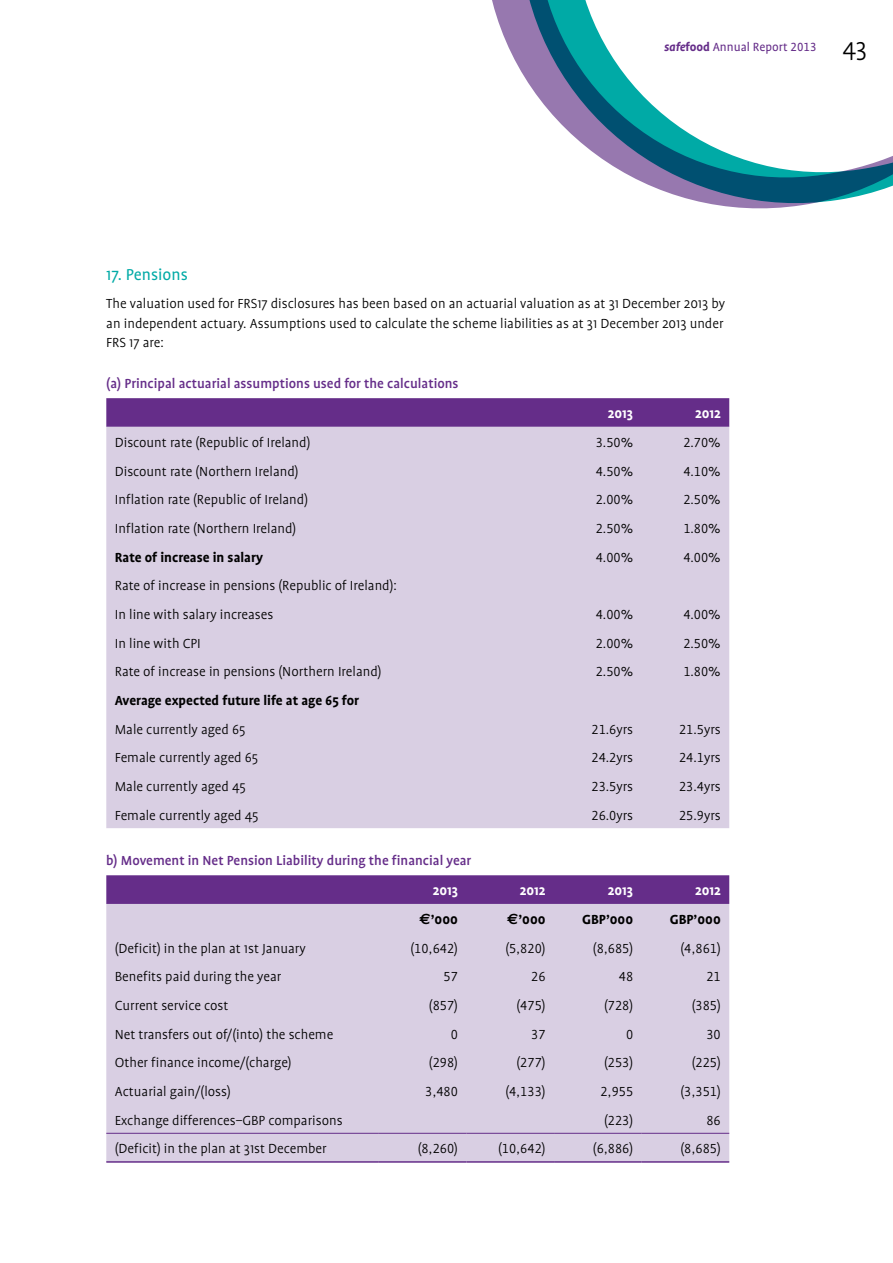
<style>
.page{position:relative;width:893px;height:1263px;background:#fff}
.page>*{position:absolute;margin:0;border:0;box-sizing:border-box;transform-origin:0 0}
.t1{font:18px "Profile";color:#00aaa6}
.t2{font:300 15px/19.5px "Profile";color:#000;text-align:justify}
.t3{font:300 15px "Profile NO";color:#000}
.t4{font:500 15px "Profile";color:#652d89}
.t5{font:700 15px "Profile";color:#000}
.t6{font:700 15px "Profile";color:#fff}
.t7{font:13.5px "Profile";color:#652d89}
.s1{font-weight:700;font-style:italic}
.s2{font-weight:700}
.s3{font-family:"Profile NO"}
.s4{font-weight:300;font-size:27px;color:#000}
.s5{font-family:"Profile"}
.s6{font-family:"Euro Sans"}
</style>
<div class="page">
<svg style="left:492px;top:0;width:401px;height:209px"></svg>
<svg style="left:106px;top:398px;width:623px;height:29px;background:#67308a"></svg>
<div style="left:106px;top:427px;width:623px;height:401px;background:#d9cfe3"></div>
<svg style="left:106px;top:875px;width:623px;height:29px;background:#662f8a"></svg>
<div style="left:106px;top:904px;width:623px;height:257px;background:#d9cfe3"></div>
<hr style="left:106px;top:1161px;width:273px;height:2px;background:#652d89">
<hr style="left:379px;top:1161px;width:87px;height:2px;background:#652d89">
<hr style="left:466px;top:1161px;width:88px;height:2px;background:#652d89">
<hr style="left:554px;top:1161px;width:88px;height:2px;background:#652d89">
<hr style="left:642px;top:1161px;width:87px;height:2px;background:#652d89">
<hr style="left:106px;top:1133px;width:273px;height:1px;background:#652d89">
<hr style="left:379px;top:1133px;width:87px;height:1px;background:#652d89">
<hr style="left:466px;top:1133px;width:88px;height:1px;background:#652d89">
<hr style="left:554px;top:1133px;width:88px;height:1px;background:#652d89">
<hr style="left:642px;top:1133px;width:87px;height:1px;background:#652d89">
<p class="t7" style="left:664px;top:40px;width:205px"><span class="s1">safe</span><span class="s2">food</span> Annual Report <span class="s3">2013</span> <span class="s4">43</span></p>
<p class="t1" style="left:106px;top:265px;width:83px">17. Pensions</p>
<p class="t2" style="left:106px;top:294px;width:620px">The valuation used for FRS17 disclosures has been based on an actuarial valuation as at 31 December 2013 by an independent actuary. Assumptions used to calculate the scheme liabilities as at 31 December 2013 under FRS 17 are:</p>
<p class="t4" style="left:106px;top:375px;width:354px">(a) Principal actuarial assumptions used for the calculations</p>
<p class="t6" style="left:608px;top:406px;width:27px">2013</p>
<p class="t6" style="left:695px;top:406px;width:27px">2012</p>
<p class="t2" style="left:115px;top:433px;width:197px">Discount rate (Republic of Ireland)</p>
<p class="t3" style="left:596px;top:435px;width:39px">3<span class="s5">.</span>50<span class="s5">%</span></p>
<p class="t3" style="left:683px;top:435px;width:39px">2<span class="s5">.</span>70<span class="s5">%</span></p>
<p class="t2" style="left:115px;top:461px;width:185px">Discount rate (Northern Ireland)</p>
<p class="t3" style="left:596px;top:464px;width:39px">4<span class="s5">.</span>50<span class="s5">%</span></p>
<p class="t3" style="left:683px;top:464px;width:39px">4<span class="s5">.</span>10<span class="s5">%</span></p>
<p class="t2" style="left:115px;top:490px;width:195px">Inflation rate (Republic of Ireland)</p>
<p class="t3" style="left:596px;top:493px;width:39px">2<span class="s5">.</span>00<span class="s5">%</span></p>
<p class="t3" style="left:683px;top:493px;width:39px">2<span class="s5">.</span>50<span class="s5">%</span></p>
<p class="t2" style="left:115px;top:519px;width:183px">Inflation rate (Northern Ireland)</p>
<p class="t3" style="left:596px;top:521px;width:39px">2<span class="s5">.</span>50<span class="s5">%</span></p>
<p class="t3" style="left:683px;top:521px;width:39px">1<span class="s5">.</span>80<span class="s5">%</span></p>
<p class="t5" style="left:115px;top:549px;width:150px">Rate of increase in salary</p>
<p class="t3" style="left:596px;top:550px;width:39px">4<span class="s5">.</span>00<span class="s5">%</span></p>
<p class="t3" style="left:683px;top:550px;width:39px">4<span class="s5">.</span>00<span class="s5">%</span></p>
<p class="t2" style="left:115px;top:572px;width:283px;line-height:28.7px">Rate of increase in pensions (Republic of Ireland):<br>In line with salary increases</p>
<p class="t3" style="left:596px;top:607px;width:39px">4<span class="s5">.</span>00<span class="s5">%</span></p>
<p class="t3" style="left:683px;top:607px;width:39px">4<span class="s5">.</span>00<span class="s5">%</span></p>
<p class="t2" style="left:115px;top:633px;width:88px">In line with CPI</p>
<p class="t3" style="left:596px;top:636px;width:39px">2<span class="s5">.</span>00<span class="s5">%</span></p>
<p class="t3" style="left:683px;top:636px;width:39px">2<span class="s5">.</span>50<span class="s5">%</span></p>
<p class="t2" style="left:115px;top:662px;width:268px">Rate of increase in pensions (Northern Ireland)</p>
<p class="t3" style="left:596px;top:665px;width:39px">2<span class="s5">.</span>50<span class="s5">%</span></p>
<p class="t3" style="left:683px;top:665px;width:39px">1<span class="s5">.</span>80<span class="s5">%</span></p>
<p class="t5" style="left:115px;top:692px;width:246px">Average expected future life at age 65 for</p>
<p class="t2" style="left:115px;top:719px;width:132px">Male currently aged 65</p>
<p class="t2" style="left:591px;top:719px;width:43px"><span class="s3">21</span>.<span class="s3">6</span>yrs</p>
<p class="t2" style="left:679px;top:719px;width:43px"><span class="s3">21</span>.<span class="s3">5</span>yrs</p>
<p class="t2" style="left:115px;top:748px;width:145px">Female currently aged 65</p>
<p class="t2" style="left:591px;top:748px;width:43px"><span class="s3">24</span>.<span class="s3">2</span>yrs</p>
<p class="t2" style="left:679px;top:748px;width:43px"><span class="s3">24</span>.<span class="s3">1</span>yrs</p>
<p class="t2" style="left:115px;top:777px;width:132px">Male currently aged 45</p>
<p class="t2" style="left:591px;top:777px;width:43px"><span class="s3">23</span>.<span class="s3">5</span>yrs</p>
<p class="t2" style="left:679px;top:777px;width:43px"><span class="s3">23</span>.<span class="s3">4</span>yrs</p>
<p class="t2" style="left:115px;top:805px;width:145px">Female currently aged 45</p>
<p class="t2" style="left:591px;top:805px;width:43px"><span class="s3">26</span>.<span class="s3">0</span>yrs</p>
<p class="t2" style="left:679px;top:805px;width:43px"><span class="s3">25</span>.<span class="s3">9</span>yrs</p>
<p class="t4" style="left:106px;top:853px;width:367px">b) Movement in Net Pension Liability during the financial year</p>
<p class="t6" style="left:433px;top:883px;width:27px">2013</p>
<p class="t6" style="left:520px;top:883px;width:27px">2012</p>
<p class="t6" style="left:608px;top:883px;width:27px">2013</p>
<p class="t6" style="left:695px;top:883px;width:27px">2012</p>
<p class="t5" style="left:420px;top:911px;width:40px"><span class="s6">€</span>’000</p>
<p class="t5" style="left:507px;top:911px;width:40px"><span class="s6">€</span>’000</p>
<p class="t5" style="left:582px;top:911px;width:52px">GBP’000</p>
<p class="t5" style="left:670px;top:911px;width:52px">GBP’000</p>
<p class="t2" style="left:115px;top:938px;width:193px">(Deficit) in the plan at 1st January</p>
<p class="t3" style="left:411px;top:941px;width:49px">(10,642)</p>
<p class="t3" style="left:505px;top:941px;width:42px">(5,820)</p>
<p class="t3" style="left:593px;top:941px;width:42px">(8,685)</p>
<p class="t3" style="left:680px;top:941px;width:42px">(4,861)</p>
<p class="t2" style="left:115px;top:967px;width:168px">Benefits paid during the year</p>
<p class="t3" style="left:444px;top:970px;width:16px">57</p>
<p class="t3" style="left:531px;top:970px;width:16px">26</p>
<p class="t3" style="left:619px;top:970px;width:16px">48</p>
<p class="t3" style="left:706px;top:970px;width:16px">21</p>
<p class="t2" style="left:115px;top:996px;width:115px">Current service cost</p>
<p class="t3" style="left:429px;top:998px;width:30px">(857)</p>
<p class="t3" style="left:517px;top:998px;width:30px">(475)</p>
<p class="t3" style="left:604px;top:998px;width:30px">(728)</p>
<p class="t3" style="left:692px;top:998px;width:30px">(385)</p>
<p class="t2" style="left:115px;top:1024px;width:220px">Net transfers out of/(into) the scheme</p>
<p class="t3" style="left:451px;top:1027px;width:9px">0</p>
<p class="t3" style="left:531px;top:1027px;width:16px">37</p>
<p class="t3" style="left:626px;top:1027px;width:9px">0</p>
<p class="t3" style="left:706px;top:1027px;width:16px">30</p>
<p class="t2" style="left:115px;top:1053px;width:178px">Other finance income/(charge)</p>
<p class="t3" style="left:429px;top:1056px;width:30px">(298)</p>
<p class="t3" style="left:517px;top:1056px;width:30px">(277)</p>
<p class="t3" style="left:604px;top:1056px;width:30px">(253)</p>
<p class="t3" style="left:692px;top:1056px;width:30px">(225)</p>
<p class="t2" style="left:115px;top:1082px;width:117px">Actuarial gain/(loss)</p>
<p class="t3" style="left:425px;top:1084px;width:34px">3,480</p>
<p class="t3" style="left:505px;top:1084px;width:42px">(4,133)</p>
<p class="t3" style="left:600px;top:1084px;width:34px">2,955</p>
<p class="t3" style="left:680px;top:1084px;width:42px">(3,351)</p>
<p class="t2" style="left:115px;top:1110px;width:229px">Exchange differences–GBP comparisons</p>
<p class="t3" style="left:604px;top:1113px;width:30px">(223)</p>
<p class="t3" style="left:706px;top:1113px;width:16px">86</p>
<p class="t2" style="left:115px;top:1139px;width:213px">(Deficit) in the plan at 31st December</p>
<p class="t3" style="left:418px;top:1142px;width:42px">(8,260)</p>
<p class="t3" style="left:498px;top:1142px;width:49px">(10,642)</p>
<p class="t3" style="left:593px;top:1142px;width:42px">(6,886)</p>
<p class="t3" style="left:680px;top:1142px;width:42px">(8,685)</p>
</div>
